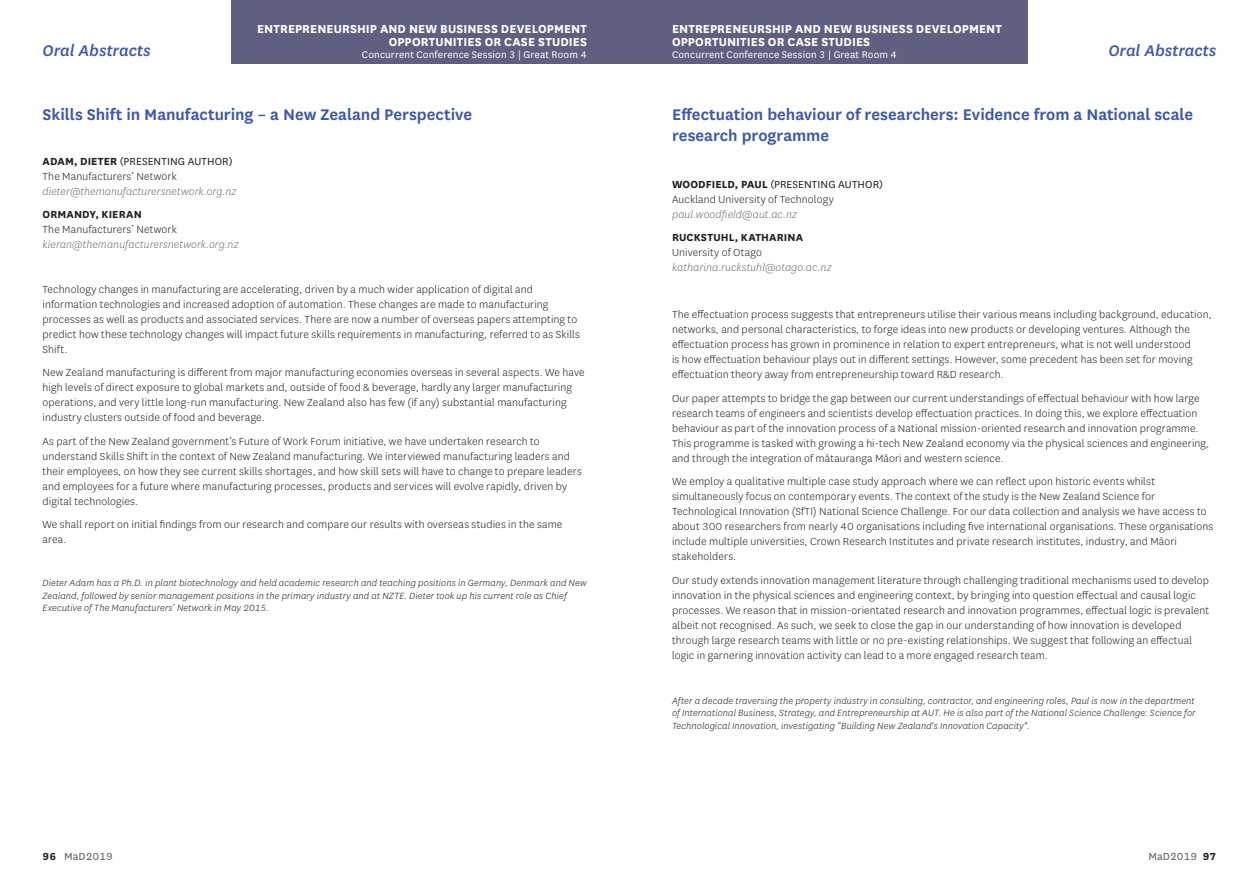
<style>
.page{position:relative;width:1259px;height:893px;background:#fff}
.page>*{position:absolute;margin:0;border:0;box-sizing:border-box;transform-origin:0 0}
.Header_1{font:600 18px/21px "National";letter-spacing:-.005em;color:#3f59a7}
.t1{font:italic 500 18px "National";color:#3f59a7}
.t2{font:700 13.5px/12.8px "National";letter-spacing:.01em;color:#fff;text-align:right}
.Body_copy{font:300 12px/15px "National";letter-spacing:.01em;color:#231f20}
.Body_copy-2{font:italic 300 12px/15px "National";letter-spacing:.01em;color:#6c6d70}
.Subhead_Caps{font:12px "National";letter-spacing:.01em;color:#231f20}
.Subhead_Caps-2{font:700 12px "National";letter-spacing:.01em;color:#231f20}
.t3{font:12px "National";color:#6c6d70}
.t4{font:11.25px "National";letter-spacing:.015em;color:#fff}
.Abstracts_Bio{font:italic 300 10.5px/12.8px "National";letter-spacing:.01em;color:#231f20}
.s1{font-weight:700}
.s2{font-style:normal;color:#231f20}
.s3{font-style:italic;color:#6c6d70}
.s4{font-weight:700;color:#231f20}
</style>
<div class="page">
<div style="left:629px;top:0;width:399px;height:64px;background:#5f607f"></div>
<div style="left:231px;top:0;width:398px;height:64px;background:#5f607f"></div>
<p class="t2" style="left:257px;top:21px;width:331px">ENTREPRENEURSHIP AND NEW BUSINESS DEVELOPMENT<br>OPPORTUNITIES OR CASE STUDIES</p>
<p class="t4" style="left:362px;top:48px;width:226px">Concurrent Conference Session 3 | Great Room 4</p>
<p class="t2" style="left:672px;top:21px;width:331px;text-align:left">ENTREPRENEURSHIP AND NEW BUSINESS DEVELOPMENT<br>OPPORTUNITIES OR CASE STUDIES</p>
<p class="t4" style="left:672px;top:48px;width:226px">Concurrent Conference Session 3 | Great Room 4</p>
<h1 class="t1" style="left:43px;top:39px;width:110px">Oral Abstracts</h1>
<h1 class="t1" style="left:1108px;top:39px;width:110px">Oral Abstracts</h1>
<p class="Header_1" style="left:43px;top:103px;width:431px">Skills Shift in Manufacturing – a New Zealand Perspective</p>
<p class="Subhead_Caps" style="left:43px;top:153px;width:192px"><span class="s1">ADAM, DIETER</span> (PRESENTING AUTHOR)</p>
<p class="Body_copy-2" style="left:43px;top:168px;width:195px"><span class="s2">The Manufacturers’ Network </span>dieter@themanufacturersnetwork.org.nz</p>
<p class="Subhead_Caps-2" style="left:43px;top:206px;width:101px">ORMANDY, KIERAN</p>
<p class="Body_copy-2" style="left:43px;top:222px;width:198px"><span class="s2">The Manufacturers’ Network </span>kieran@themanufacturersnetwork.org.nz</p>
<p class="Body_copy" style="left:43px;top:281px;width:539px">Technology changes in manufacturing are accelerating, driven by a much wider application of digital and information technologies and increased adoption of automation. These changes are made to manufacturing processes as well as products and associated services. There are now a number of overseas papers attempting to predict how these technology changes will impact future skills requirements in manufacturing, referred to as Skills Shift.</p>
<p class="Body_copy" style="left:43px;top:365px;width:543px">New Zealand manufacturing is different from major manufacturing economies overseas in several aspects. We have high levels of direct exposure to global markets and, outside of food &amp; beverage, hardly any larger manufacturing operations, and very little long-run manufacturing. New Zealand also has few (if any) substantial manufacturing industry clusters outside of food and beverage.</p>
<p class="Body_copy" style="left:43px;top:433px;width:541px">As part of the New Zealand government’s Future of Work Forum initiative, we have undertaken research to understand Skills Shift in the context of New Zealand manufacturing. We interviewed manufacturing leaders and their employees, on how they see current skills shortages, and how skill sets will have to change to prepare leaders and employees for a future where manufacturing processes, products and services will evolve rapidly, driven by digital technologies.</p>
<p class="Body_copy" style="left:43px;top:517px;width:521px">We shall report on initial findings from our research and compare our results with overseas studies in the same area.</p>
<p class="Abstracts_Bio" style="left:43px;top:576px;width:546px">Dieter Adam has a Ph.D. in plant biotechnology and held academic research and teaching positions in Germany, Denmark and New<br>Zealand, followed by senior management positions in the primary industry and at NZTE. Dieter took up his current role as Chief<br>Executive of The Manufacturers’ Network in May 2015.</p>
<p class="Header_1" style="left:672px;top:103px;width:523px">Effectuation behaviour of researchers: Evidence from a National scale research programme</p>
<p class="Subhead_Caps" style="left:672px;top:176px;width:213px"><span class="s1">WOODFIELD, PAUL</span> (PRESENTING AUTHOR)</p>
<p class="Body_copy" style="left:672px;top:191px;width:163px">Auckland University of Technology <span class="s3">paul.woodfield@aut.ac.nz</span></p>
<p class="Subhead_Caps-2" style="left:672px;top:229px;width:133px">RUCKSTUHL, KATHARINA</p>
<p class="Body_copy-2" style="left:672px;top:245px;width:161px"><span class="s2">University of Otago </span>katharina.ruckstuhl@otago.ac.nz</p>
<p class="Body_copy" style="left:672px;top:307px;width:541px">The effectuation process suggests that entrepreneurs utilise their various means including background, education, networks, and personal characteristics, to forge ideas into new products or developing ventures. Although the effectuation process has grown in prominence in relation to expert entrepreneurs, what is not well understood<br>is how effectuation behaviour plays out in different settings. However, some precedent has been set for moving effectuation theory away from entrepreneurship toward R&amp;D research.</p>
<p class="Body_copy" style="left:672px;top:390px;width:539px">Our paper attempts to bridge the gap between our current understandings of effectual behaviour with how large research teams of engineers and scientists develop effectuation practices. In doing this, we explore effectuation behaviour as part of the innovation process of a National mission-oriented research and innovation programme.<br>This programme is tasked with growing a hi-tech New Zealand economy via the physical sciences and engineering, and through the integration of mātauranga Māori and western science.</p>
<p class="Body_copy" style="left:672px;top:474px;width:542px">We employ a qualitative multiple case study approach where we can reflect upon historic events whilst simultaneously focus on contemporary events. The context of the study is the New Zealand Science for Technological Innovation (SfTI) National Science Challenge. For our data collection and analysis we have access to about 300 researchers from nearly 40 organisations including five international organisations. These organisations include multiple universities, Crown Research Institutes and private research institutes, industry, and Māori stakeholders.</p>
<p class="Body_copy" style="left:672px;top:572px;width:538px">Our study extends innovation management literature through challenging traditional mechanisms used to develop innovation in the physical sciences and engineering context, by bringing into question effectual and causal logic processes. We reason that in mission-orientated research and innovation programmes, effectual logic is prevalent albeit not recognised. As such, we seek to close the gap in our understanding of how innovation is developed through large research teams with little or no pre-existing relationships. We suggest that following an effectual logic in garnering innovation activity can lead to a more engaged research team.</p>
<p class="Abstracts_Bio" style="left:672px;top:694px;width:525px;text-align:justify">After a decade traversing the property industry in consulting, contractor, and engineering roles, Paul is now in the department of International Business, Strategy, and Entrepreneurship at AUT. He is also part of the National Science Challenge: Science for Technological Innovation, investigating “Building New Zealand's Innovation Capacity".</p>
<p class="t3" style="left:43px;top:848px;width:72px"><span class="s4">96</span> MaD2019</p>
<p class="t3" style="left:1148px;top:848px;width:69px">MaD2019 <span class="s4">97</span></p>
</div>
